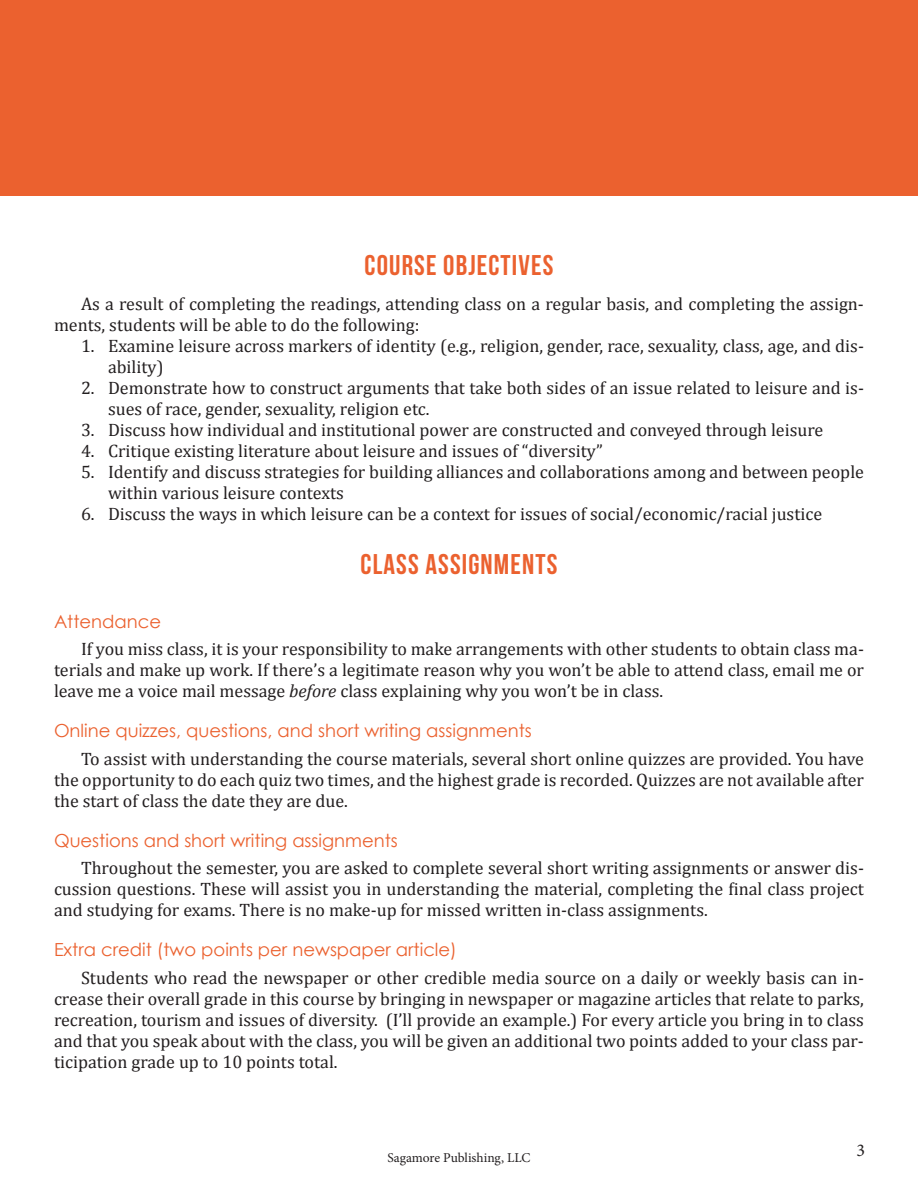
<style>
.page{position:relative;width:918px;height:1188px;background:#fff}
.page>*{position:absolute;margin:0;border:0;box-sizing:border-box;transform-origin:0 0}
.t1{font:28.5px "Bebas Neue";letter-spacing:.04em;color:#eb612f}
.t2{font:18px/21px "Cambria";color:#231f20}
.t3{font:18px "Century Gothic";color:#eb612f}
.t4{font:18px "Minion Pro";color:#231f20}
.t5{font:13.5px "Minion Pro";letter-spacing:-.005em;color:#231f20}
.s1{font-style:italic}
</style>
<div class="page">
<div style="left:0;top:0;width:918px;height:196px;background:#eb612f"></div>
<h1 class="t1" style="left:365px;top:250px;width:190px">COURSE OBJECTIVES</h1>
<p class="t2" style="left:54px;top:293px;width:811px;text-indent:27px">As a result of completing the readings, attending class on a regular basis, and completing the assign&shy;ments, students will be able to do the following:</p>
<p class="t2" style="left:108px;top:335px;width:757px;text-indent:-27px">1. Examine leisure across markers of identity (e.g., religion, gender, race, sexuality, class, age, and dis&shy;ability)</p>
<p class="t2" style="left:108px;top:377px;width:757px;text-indent:-27px">2. Demonstrate how to construct arguments that take both sides of an issue related to leisure and is&shy;sues of race, gender, sexuality, religion etc.</p>
<p class="t2" style="left:81px;top:419px;width:744px">3. Discuss how individual and institutional power are constructed and conveyed through leisure</p>
<p class="t2" style="left:81px;top:440px;width:524px">4. Critique existing literature about leisure and issues of “diversity”</p>
<p class="t2" style="left:108px;top:461px;width:757px;text-indent:-27px">5. Identify and discuss strategies for building alliances and collaborations among and between people within various leisure contexts</p>
<p class="t2" style="left:81px;top:503px;width:743px">6. Discuss the ways in which leisure can be a context for issues of social/economic/racial justice</p>
<h1 class="t1" style="left:361px;top:549px;width:198px">CLASS ASSIGNMENTS</h1>
<p class="t3" style="left:54px;top:610px;width:109px">Attendance</p>
<p class="t2" style="left:54px;top:639px;width:812px;text-align:justify;text-indent:27px">If you miss class, it is your responsibility to make arrangements with other students to obtain class ma&shy;terials and make up work. If there’s a legitimate reason why you won’t be able to attend class, email me or leave me a voice mail message <span class="s1">before</span> class explaining why you won’t be in class.</p>
<p class="t3" style="left:54px;top:720px;width:479px">Online quizzes, questions, and short writing assignments</p>
<p class="t2" style="left:54px;top:748px;width:812px;text-align:justify;text-indent:27px">To assist with understanding the course materials, several short online quizzes are provided. You have the opportunity to do each quiz two times, and the highest grade is recorded. Quizzes are not available after the start of class the date they are due.</p>
<p class="t3" style="left:54px;top:829px;width:345px">Questions and short writing assignments</p>
<p class="t2" style="left:54px;top:858px;width:812px;text-align:justify;text-indent:27px">Throughout the semester, you are asked to complete several short writing assignments or answer dis&shy;cussion questions. These will assist you in understanding the material, completing the final class project and studying for exams. There is no make-up for missed written in-class assignments.</p>
<p class="t3" style="left:54px;top:939px;width:404px">Extra credit (two points per newspaper article)</p>
<p class="t2" style="left:54px;top:967px;width:812px;text-align:justify;text-indent:27px">Students who read the newspaper or other credible media source on a daily or weekly basis can in&shy;crease their overall grade in this course by bringing in newspaper or magazine articles that relate to parks, recreation, tourism and issues of diversity. (I’ll provide an example.) For every article you bring in to class and that you speak about with the class, you will be given an additional two points added to your class par&shy;ticipation grade up to 10 points total.</p>
<p class="t5" style="left:387px;top:1148px;width:145px">Sagamore Publishing, LLC</p>
<p class="t4" style="left:856px;top:1138px;width:10px">3</p>
</div>
